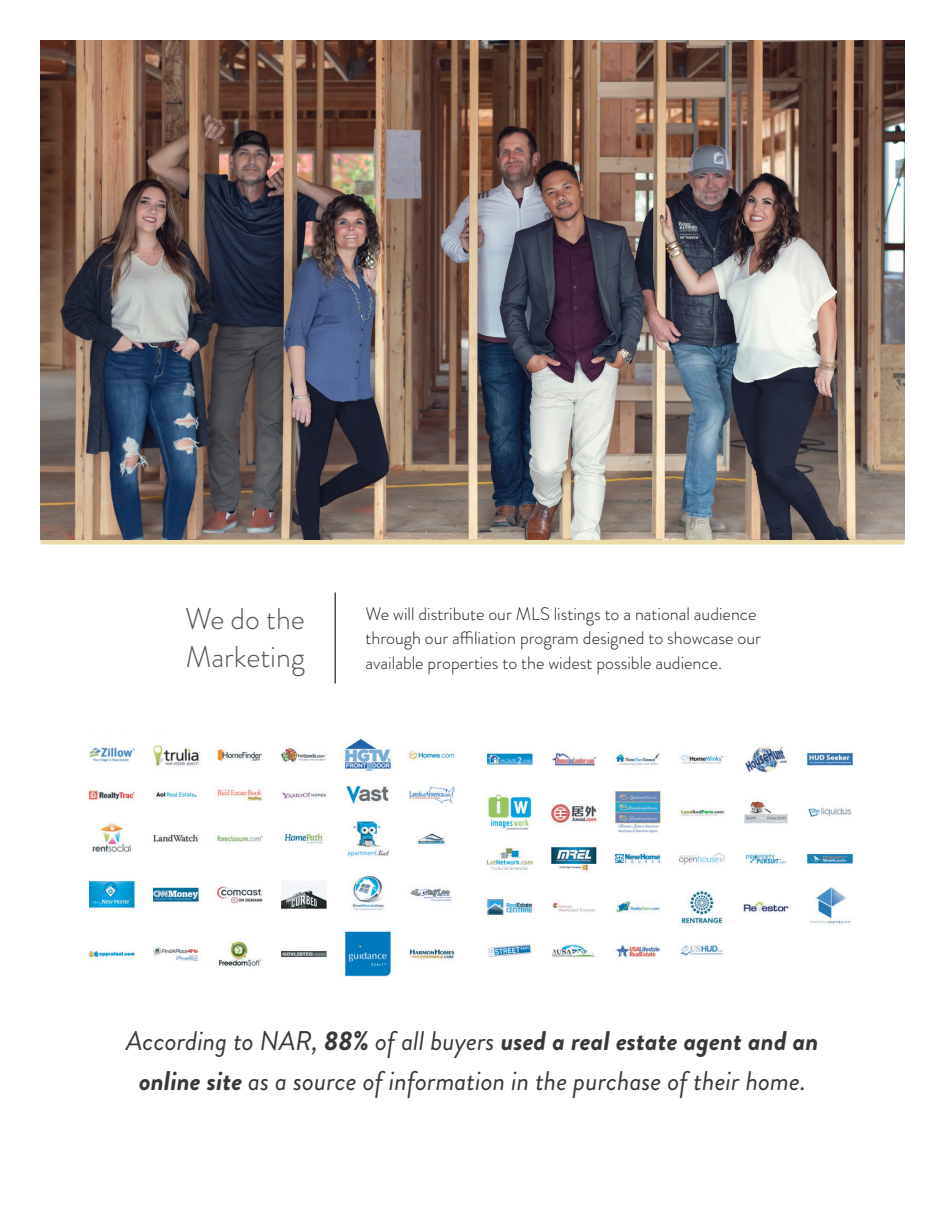
<style>
.page{position:relative;width:945px;height:1215px;background:#fff}
.page>*{position:absolute;margin:0;border:0;box-sizing:border-box;transform-origin:0 0}
.t1{font:300 30px/37.5px "Brandon Grotesque";color:#545759}
.t2{font:italic 27px/39.6px "Brandon Grotesque";color:#37383a;text-align:center}
.t3{font:300 18px/24.6px "Brandon Grotesque";color:#231f20}
.s1{font-weight:700}
</style>
<div class="page">
<img style="left:40px;top:40px;width:864px;height:500px">
<hr style="left:40px;top:540px;width:864px;height:4px;background:#ebdaaa">
<hr style="left:334px;top:592px;width:2px;height:92px;background:#4b4c4d">
<img style="left:88px;top:738px;width:367px;height:238px">
<img style="left:486px;top:746px;width:367px;height:212px">
<p class="t1" style="left:185px;top:600px;width:121px">We do the<br>Marketing</p>
<p class="t3" style="left:366px;top:601px;width:397px">We will distribute our MLS listings to a national audience through our affiliation program designed to showcase our available properties to the widest possible audience.</p>
<p class="t2" style="left:126px;top:1022px;width:694px">According to NAR, <span class="s1">88%</span> of all buyers <span class="s1">used a real estate agent and an online site</span> as a source of information in the purchase of their home.</p>
</div>
